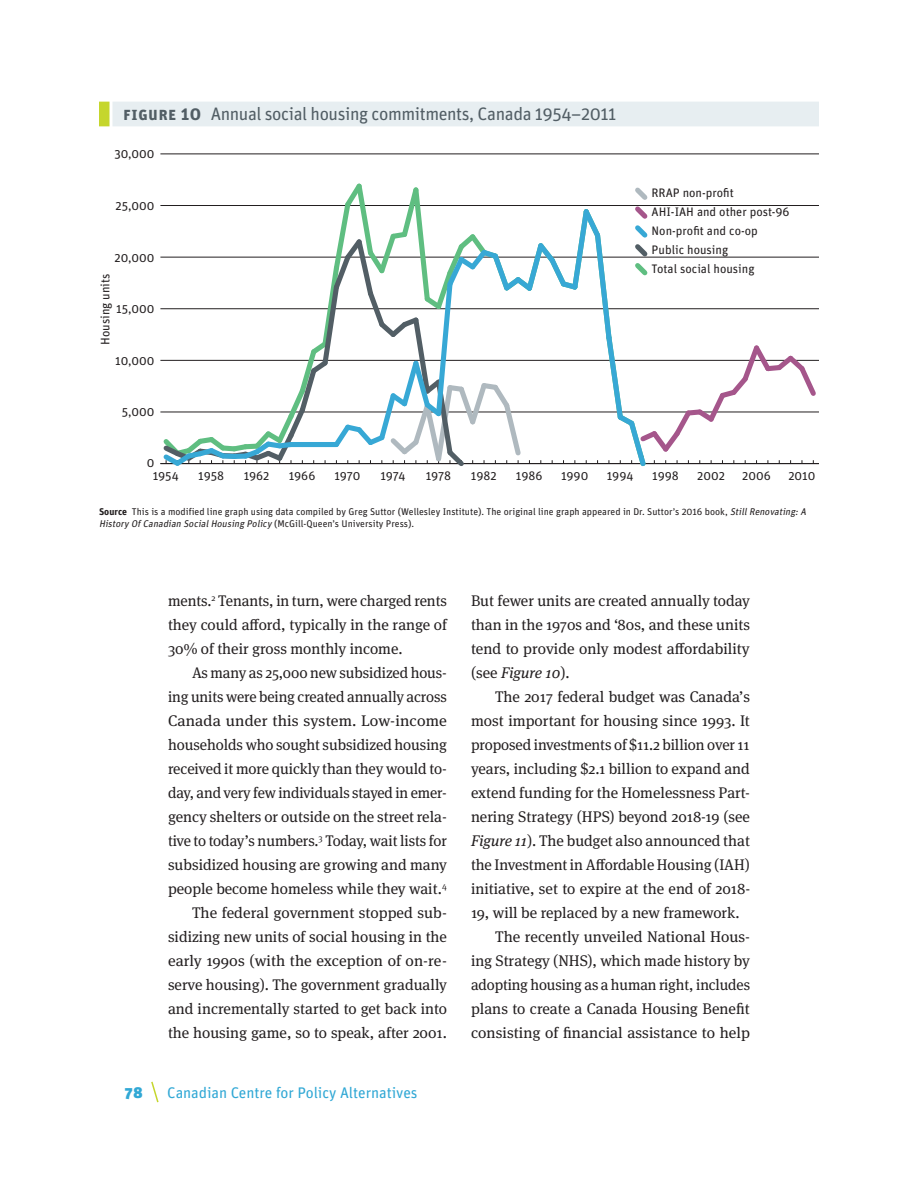
<style>
.page{position:relative;width:918px;height:1188px;background:#fff}
.page>*{position:absolute;margin:0;border:0;box-sizing:border-box;transform-origin:0 0}
.Figure_title{font:18px "Unit OT";letter-spacing:-.02em;color:#525e65}
.Body_text{font:15.3px/24px "Meta Serif OT";color:#231f20;text-align:justify}
.t1{font:15.3px "Unit OT";letter-spacing:-.005em;color:#31a8d5}
.t2{font:900 15.3px "Unit";color:#31a8d5}
.t3{font:12.3px/18.9px "Unit OT";color:#231f20}
.Figure_source{font:9.75px/12px "Unit";color:#231f20}
.s1{font-weight:700}
.s2{font-family:"Unit OT";font-weight:700}
.s3{font-style:italic}
</style>
<div class="page">
<svg style="left:151px;top:1081px;width:8px;height:22px"></svg>
<div style="left:112px;top:102px;width:707px;height:24px;background:#e7eef1"></div>
<div style="left:99px;top:102px;width:11px;height:24px;background:#c5d62d"></div>
<hr style="left:160px;top:154px;width:659px;height:1px;background:#231f20">
<svg style="left:160px;top:183px;width:659px;height:284px"></svg>
<p class="Figure_title" style="left:123px;top:103px;width:495px"><span class="s1">Figure 10</span> Annual social housing commitments, Canada 1954–2011</p>
<p class="t3" style="left:114px;top:145px;width:42px">30,000</p>
<p class="t3" style="left:116px;top:196px;width:40px">25,000</p>
<p class="t3" style="left:115px;top:248px;width:41px">20,000</p>
<p class="t3" style="left:96px;top:345px;width:73px;rotate:-90deg">Housing units</p>
<p class="t3" style="left:116px;top:299px;width:40px">15,000</p>
<p class="t3" style="left:115px;top:351px;width:41px">10,000</p>
<p class="t3" style="left:122px;top:403px;width:34px">5,000</p>
<p class="t3" style="left:147px;top:454px;width:9px">0</p>
<p class="t3" style="left:652px;top:184px;width:140px">RRAP non-profit<br>AHI-IAH and other post-96<br>Non-profit and co-op<br>Public housing<br>Total social housing</p>
<p class="t3" style="left:289px;top:466px;width:28px">1966</p>
<p class="t3" style="left:334px;top:466px;width:28px">1970</p>
<p class="t3" style="left:380px;top:466px;width:27px">1974</p>
<p class="t3" style="left:426px;top:466px;width:27px">1978</p>
<p class="t3" style="left:471px;top:466px;width:27px">1982</p>
<p class="t3" style="left:516px;top:466px;width:28px">1986</p>
<p class="Figure_source" style="left:99px;top:506px;width:711px"><span class="s2">Source</span> This is a modified line graph using data compiled by Greg Suttor (Wellesley Institute). The original line graph appeared in Dr. Suttor’s 2016 book, <span class="s3">StillRenovating:A<br>History OfCanadian SocialHousing Policy</span> ( M cG i l l- Q u e e n ’s U n i ve rsi ty P ress) .</p>
<p class="t3" style="left:153px;top:466px;width:27px">1954</p>
<p class="t3" style="left:198px;top:466px;width:27px">1958</p>
<p class="t3" style="left:244px;top:466px;width:27px">1962</p>
<p class="t3" style="left:561px;top:466px;width:29px">1990</p>
<p class="t3" style="left:607px;top:466px;width:28px">1994</p>
<p class="t3" style="left:652px;top:466px;width:28px">1998</p>
<p class="t3" style="left:697px;top:466px;width:29px">2002</p>
<p class="t3" style="left:742px;top:466px;width:30px">2006</p>
<p class="t3" style="left:788px;top:466px;width:29px">2010</p>
<p class="Body_text" style="left:168px;top:589px;width:281px">ments.<sup>2</sup> Tenants, in turn, were charged rents they could afford, typically in the range of 30% of their gross monthly income.</p>
<p class="Body_text" style="left:168px;top:661px;width:281px;text-indent:24px">As many as 25,000 new subsidized hous&shy;ing units were being created annually across Canada under this system. Low-income households who sought subsidized housing received it more quickly than they would to&shy;day, and very few individuals stayed in emer&shy;gency shelters or outside on the street rela&shy;tive to today’s numbers.<sup>3</sup> Today, wait lists for subsidized housing are growing and many people become homeless while they wait.<sup>4</sup></p>
<p class="Body_text" style="left:168px;top:901px;width:281px;text-indent:24px">The federal government stopped sub&shy;sidizing new units of social housing in the early 1990s (with the exception of on-re&shy;serve housing). The government gradually and incrementally started to get back into the housing game, so to speak, after 2001.</p>
<p class="t2" style="left:125px;top:1083px;width:19px">78</p>
<p class="t1" style="left:167px;top:1084px;width:252px">Canadian Centre for Policy Alternatives</p>
<p class="Body_text" style="left:471px;top:589px;width:281px">But fewer units are created annually today than in the 1970s and ‘80s, and these units tend to provide only modest affordability (see <span class="s3">Figure 10</span>).</p>
<p class="Body_text" style="left:471px;top:685px;width:281px;text-indent:24px">The 2017 federal budget was Canada’s most important for housing since 1993. It proposed investments of $11.2 billion over 11 years, including $2.1 billion to expand and extend funding for the Homelessness Part&shy;nering Strategy (HPS) beyond 2018-19 (see <span class="s3">Figure 11</span>). The budget also announced that the Investment in Affordable Housing (IAH) initiative, set to expire at the end of 2018- 19, will be replaced by a new framework.</p>
<p class="Body_text" style="left:471px;top:925px;width:281px;text-indent:24px">The recently unveiled National Hous&shy;ing Strategy (NHS), which made history by adopting housing as a human right, includes plans to create a Canada Housing Benefit consisting of financial assistance to help</p>
</div>
